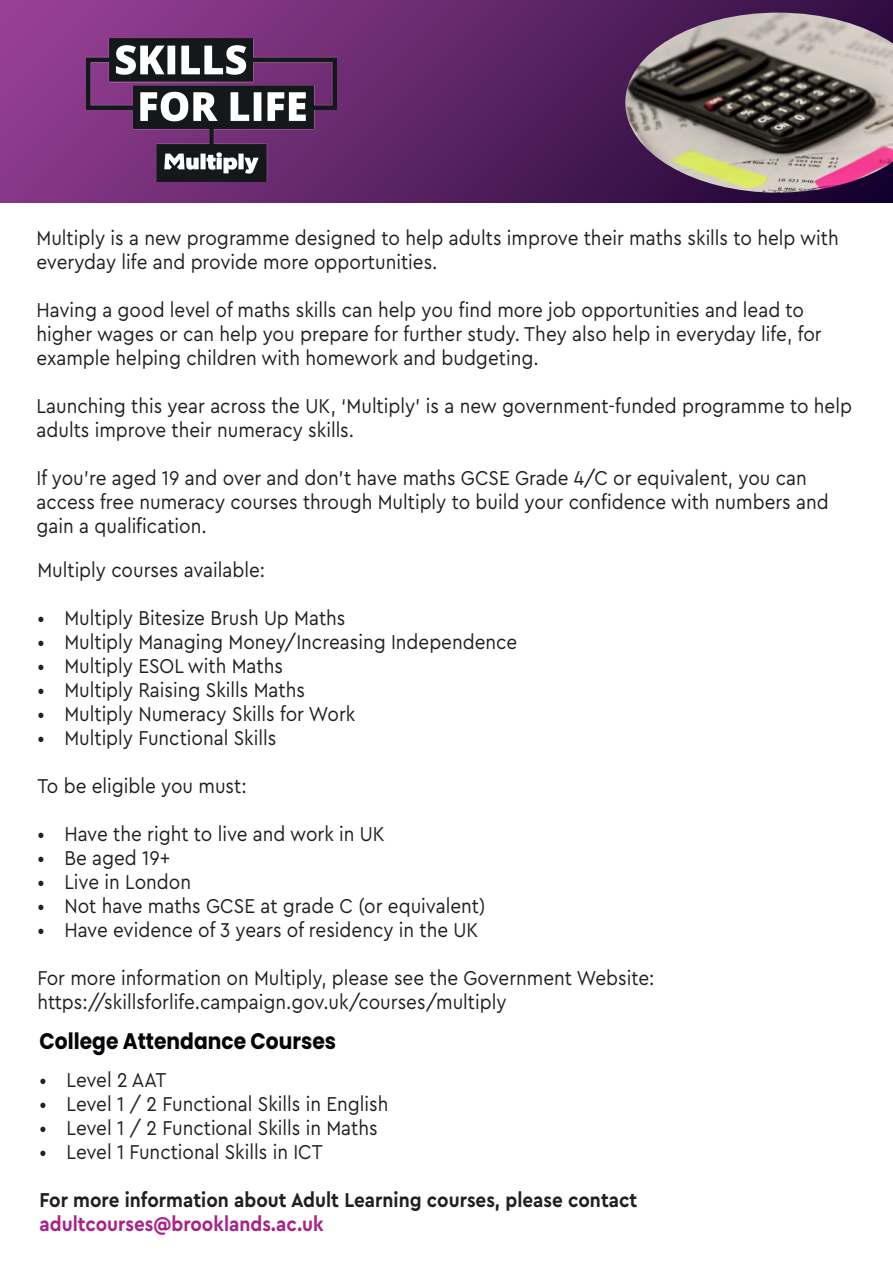
<style>
.page{position:relative;width:893px;height:1263px;background:#fff}
.page>*{position:absolute;margin:0;border:0;box-sizing:border-box;transform-origin:0 0}
.t1{font:700 22.5px "Poppins";color:#05050a;scale:.9 1}
.t2{font:21px/24px "Cera Pro";color:#241f1f;scale:.9 1}
.t3{font:700 21px "Cera Pro";color:#241f1f;scale:.9 1}
.t4{font:700 21px "Cera Pro";color:#a82387;scale:.9 1}
</style>
<div class="page">
<div style="left:0;top:0;width:893px;height:203px;background:linear-gradient(to right,#943f91,#260a3a)"></div>
<img style="left:86px;top:39px;width:250px;height:142px">
<img style="left:625px;top:13px;width:268px;height:180px">
<p class="t2" style="left:37px;top:225px;width:893px">Multiply is a new programme designed to help adults improve their maths skills to help with everyday life and provide more opportunities.</p>
<p class="t2" style="left:37px;top:297px;width:874px">Having a good level of maths skills can help you find more job opportunities and lead to higher wages or can help you prepare for further study. They also help in everyday life, for example helping children with homework and budgeting.</p>
<p class="t2" style="left:37px;top:393px;width:907px">Launching this year across the UK, ‘Multiply’ is a new government-funded programme to help adults improve their numeracy skills.</p>
<p class="t2" style="left:37px;top:465px;width:882px">If you’re aged 19 and over and don’t have maths GCSE Grade 4/C or equivalent, you can access free numeracy courses through Multiply to build your confidence with numbers and gain a qualification.</p>
<p class="t2" style="left:37px;top:557px;width:255px">Multiply courses available:</p>
<p class="t2" style="left:37px;top:605px;width:344px">• Multiply Bitesize Brush Up Maths</p>
<p class="t2" style="left:37px;top:629px;width:535px">• Multiply Managing Money/Increasing Independence</p>
<p class="t2" style="left:37px;top:653px;width:274px">• Multiply ESOL with Maths</p>
<p class="t2" style="left:37px;top:677px;width:299px">• Multiply Raising Skills Maths</p>
<p class="t2" style="left:37px;top:701px;width:355px">• Multiply Numeracy Skills for Work</p>
<p class="t2" style="left:37px;top:725px;width:267px">• Multiply Functional Skills</p>
<p class="t2" style="left:37px;top:773px;width:234px">To be eligible you must:</p>
<p class="t2" style="left:37px;top:821px;width:388px">• Have the right to live and work in UK</p>
<p class="t2" style="left:37px;top:845px;width:149px">• Be aged 19+</p>
<p class="t2" style="left:37px;top:869px;width:172px">• Live in London</p>
<p class="t2" style="left:37px;top:893px;width:499px">• Not have maths GCSE at grade C (or equivalent)</p>
<p class="t2" style="left:37px;top:917px;width:492px">• Have evidence of 3 years of residency in the UK</p>
<p class="t2" style="left:37px;top:965px;width:687px">For more information on Multiply, please see the Government Website: https://skillsforlife.campaign.gov.uk/courses/multiply</p>
<p class="t1" style="left:40px;top:1028px;width:331px">College Attendance Courses</p>
<p class="t2" style="left:40px;top:1067px;width:143px">• Level 2 AAT</p>
<p class="t2" style="left:40px;top:1091px;width:389px">• Level 1 / 2 Functional Skills in English</p>
<p class="t2" style="left:40px;top:1115px;width:377px">• Level 1 / 2 Functional Skills in Maths</p>
<p class="t2" style="left:40px;top:1139px;width:316px">• Level 1 Functional Skills in ICT</p>
<p class="t3" style="left:40px;top:1186px;width:666px">For more information about Adult Learning courses, please contact</p>
<p class="t4" style="left:40px;top:1210px;width:317px">adultcourses@brooklands.ac.uk</p>
</div>
